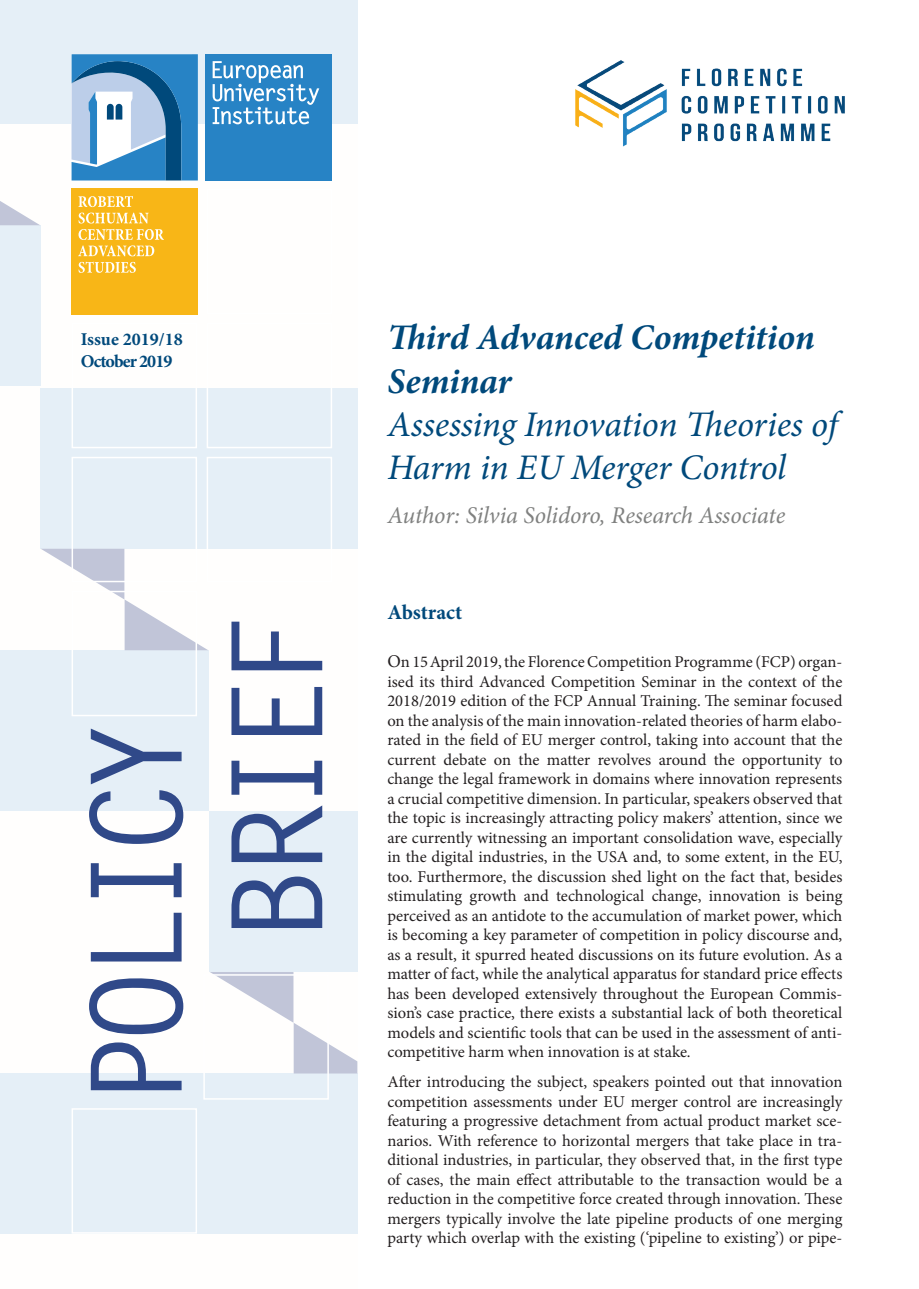
<style>
.page{position:relative;width:919px;height:1289px;background:#fff}
.page>*{position:absolute;margin:0;border:0;box-sizing:border-box;transform-origin:0 0}
.t1{font:700 126px "Letter Gothic Std";letter-spacing:-.1em;color:#304989}
.PB_Title{font:italic 36px/43.2px "Minion Pro";letter-spacing:-.01em;color:#00497b}
.Authors{font:italic 24px "Minion Pro";letter-spacing:-.01em;color:#808180}
.Header_1{font:700 21px "Minion Pro";color:#00497b}
.t2{font:700 18px "Minion Pro";color:#00497b}
.t3{font:700 18px "Minion Pro";letter-spacing:-.04em;color:#00497b}
.body_text{font:16.5px/19.5px "Minion Pro";letter-spacing:-.005em;color:#231f20;text-align:justify}
.s1{font-weight:700}
.s2{font-size:18px}
</style>
<div class="page">
<div style="left:0;top:0;width:357px;height:1288px;background:#fffefa"></div>
<div style="left:0;top:225px;width:40px;height:161px;background:#e5eff7"></div>
<svg style="left:0;top:201px;width:40px;height:24px"></svg>
<div style="left:0;top:0;width:357px;height:124px;background:#e5eff7"></div>
<div style="left:40px;top:388px;width:317px;height:160px;background:#e5eff7"></div>
<div style="left:0;top:650px;width:208px;height:160px;background:#e5eff7"></div>
<svg style="left:41px;top:548px;width:167px;height:102px"></svg>
<div style="left:209px;top:811px;width:148px;height:160px;background:#e5eff7"></div>
<div style="left:0;top:1073px;width:357px;height:161px;background:#e5eff7"></div>
<svg style="left:210px;top:971px;width:147px;height:102px"></svg>
<div style="left:205px;top:54px;width:126px;height:126px;background:#2783c5"></div>
<svg style="left:212px;top:61px;width:107px;height:63px"></svg>
<svg style="left:72px;top:54px;width:126px;height:126px;background:#669eca"></svg>
<div style="left:72px;top:188px;width:126px;height:126px;background:#f8b617"></div>
<svg style="left:78px;top:262px;width:58px;height:11px"></svg>
<svg style="left:78px;top:229px;width:86px;height:27px"></svg>
<svg style="left:78px;top:196px;width:71px;height:27px"></svg>
<div style="left:207px;top:323px;width:125px;height:125px;border:2px solid #fff"></div>
<div style="left:72px;top:457px;width:125px;height:125px;border:2px solid #fff"></div>
<div style="left:207px;top:457px;width:125px;height:125px;border:2px solid #fff"></div>
<div style="left:72px;top:590px;width:125px;height:126px;border:2px solid #fff"></div>
<div style="left:203px;top:974px;width:126px;height:125px;border:2px solid #fff"></div>
<div style="left:72px;top:323px;width:125px;height:125px;border:2px solid #fff"></div>
<div style="left:72px;top:1108px;width:125px;height:125px;border:2px solid #fff"></div>
<img style="left:575px;top:60px;width:270px;height:87px">
<p class="t2" style="left:81px;top:326px;width:103px">Issue 2019/18</p>
<p class="t3" style="left:81px;top:349px;width:93px">October 2019</p>
<h1 class="t1" style="left:59px;top:1107px;width:392px;rotate:-90deg">POLICY</h1>
<h1 class="t1" style="left:199px;top:941px;width:329px;rotate:-90deg">BRIEF</h1>
<p class="PB_Title" style="left:387px;top:316px;width:451px"><span class="s1">Third Advanced Competition<br>Seminar<br></span>Assessing Innovation Theories of<br>Harm in EU Merger Control</p>
<p class="Authors" style="left:387px;top:499px;width:399px">Author: Silvia Solidoro, Research Associate</p>
<p class="Header_1" style="left:387px;top:597px;width:77px">Abstract</p>
<p class="body_text" style="left:387px;top:652px;width:456px"><span class="s2">O</span>n 15April 2019, the Florence Competition Programme (FCP) organ&shy;ised its third Advanced Competition Seminar in the context of the 2018/2019 edition of the FCP Annual Training. The seminar focused on the analysis of the main innovation-related theories of harm elabo&shy;rated in the field of EU merger control, taking into account that the current debate on the matter revolves around the opportunity to change the legal framework in domains where innovation represents a crucial competitive dimension. In particular, speakers observed that the topic is increasingly attracting policy makers’ attention, since we are currently witnessing an important consolidation wave, especially in the digital industries, in the USA and, to some extent, in the EU, too. Furthermore, the discussion shed light on the fact that, besides stimulating growth and technological change, innovation is being perceived as an antidote to the accumulation of market power, which is becoming a key parameter of competition in policy discourse and, as a result, it spurred heated discussions on its future evolution. As a matter of fact, while the analytical apparatus for standard price effects has been developed extensively throughout the European Commis&shy;sion’s case practice, there exists a substantial lack of both theoretical models and scientific tools that can be used in the assessment of anti&shy;competitive harm when innovation is at stake.</p>
<p class="body_text" style="left:387px;top:1072px;width:456px">After introducing the subject, speakers pointed out that innovation competition assessments under EU merger control are increasingly featuring a progressive detachment from actual product market sce&shy;narios. With reference to horizontal mergers that take place in tra&shy;ditional industries, in particular, they observed that, in the first type of cases, the main effect attributable to the transaction would be a reduction in the competitive force created through innovation. These mergers typically involve the late pipeline products of one merging party which overlap with the existing (‘pipeline to existing’) or pipe-</p>
</div>
